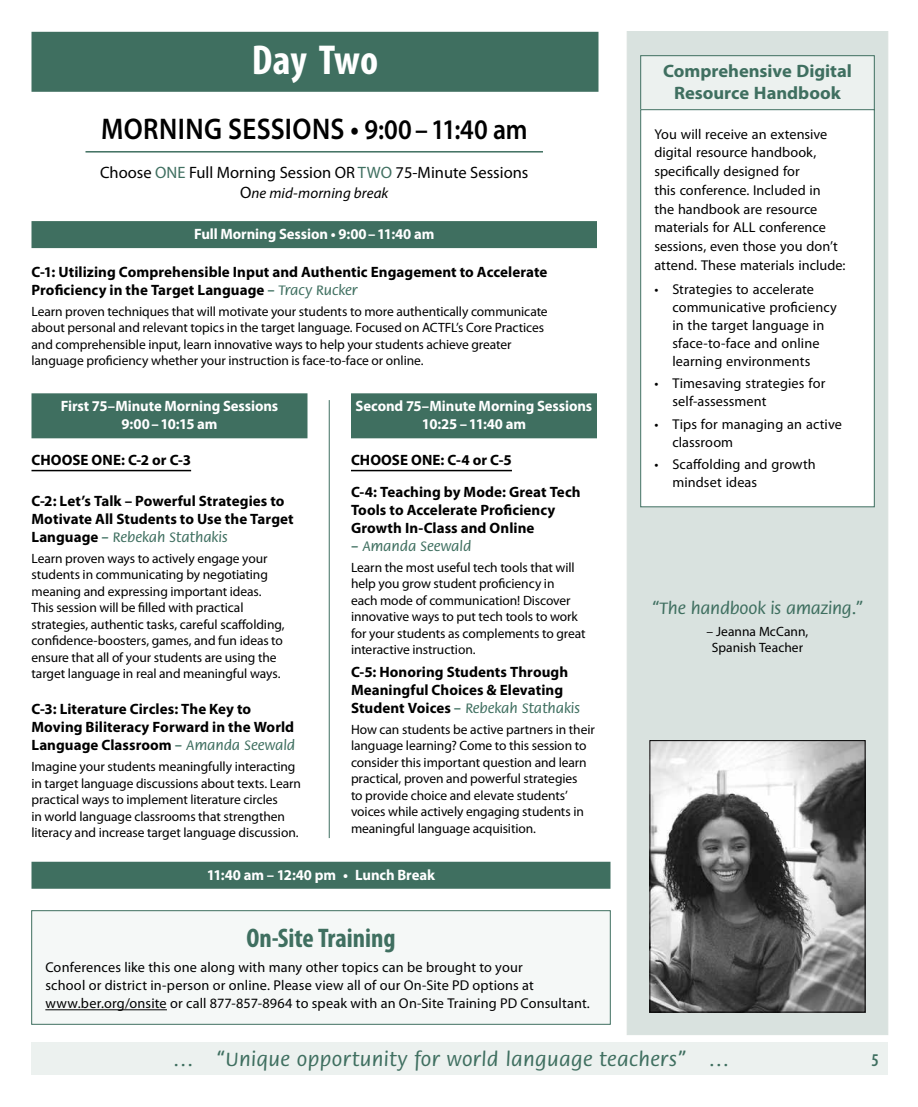
<style>
.page{position:relative;width:918px;height:1107px;background:#fff}
.page>*{position:absolute;margin:0;border:0;box-sizing:border-box;transform-origin:0 0}
.t1{font:700 condensed 42px "Myriad Pro";letter-spacing:.005em;color:#fff}
.t2{font:600 30px "Myriad Pro";letter-spacing:.015em;color:#000;scale:.9 1}
.t3{font:700 condensed 27px "Myriad Pro";color:#3f6f60}
.t4{font:500 21px "Flora Std";letter-spacing:.02em;color:#3f6f60}
.t5{font:700 18px/21.6px "Myriad Pro";letter-spacing:-.005em;color:#3f6f60;text-align:center}
.t6{font:500 18px "Flora Std";letter-spacing:-.01em;color:#3f6f60}
.t7{font:600 condensed 18px "Myriad Pro";color:#3f6f60}
.t8{font:16.5px "Myriad Pro";color:#000}
.t9{font:700 15px/18px "Myriad Pro";letter-spacing:.005em;color:#000}
.t10{font:700 15px/18px "Myriad Pro";letter-spacing:-.005em;color:#fff;text-align:center}
.t11{font:500 15px "Flora Std";color:#3f6f60}
.t12{font:italic 15px "Myriad Pro";letter-spacing:.01em;color:#000}
.t13{font:14.25px/18px "Myriad Pro";letter-spacing:.005em;color:#000}
.t14{font:13.5px/16.5px "Myriad Pro";letter-spacing:-.005em;color:#000}
.s1{font-size:28.5px}
.s2{color:#3f6f60}
.s3{font-style:normal;font-size:16.5px}
.s4{font-family:"Flora Std";font-weight:500;color:#3f6f60}
.s5{font-family:"Myriad Pro";font-weight:700;color:#000}
</style>
<div class="page">
<div style="left:627px;top:31px;width:261px;height:1004px;background:#d9e2df"></div>
<div style="left:32px;top:1042px;width:856px;height:34px;background:#ecf1ef"></div>
<div style="left:641px;top:56px;width:233px;height:54px;background:#ecf1ef"></div>
<div style="left:640px;top:56px;width:234px;height:54px;border:1px solid #3f6f60"></div>
<div style="left:32px;top:911px;width:578px;height:113px;background:#f5f8f7"></div>
<hr style="left:45px;top:1009px;width:122px;height:1px;background:#000">
<div style="left:32px;top:910px;width:578px;height:114px;border:1px solid #3f6f60"></div>
<div style="left:32px;top:221px;width:565px;height:27px;background:#3f6f60"></div>
<div style="left:32px;top:393px;width:276px;height:45px;background:#3f6f60"></div>
<hr style="left:32px;top:470px;width:159px;height:1px;background:#000">
<div style="left:351px;top:393px;width:246px;height:45px;background:#3f6f60"></div>
<hr style="left:351px;top:470px;width:161px;height:1px;background:#000">
<div style="left:32px;top:862px;width:578px;height:27px;background:#3f6f60"></div>
<hr style="left:329px;top:400px;width:1px;height:438px;background:#3f6f60">
<div style="left:32px;top:32px;width:566px;height:60px;background:#3f6f60"></div>
<hr style="left:86px;top:151px;width:457px;height:2px;background:#3f6f60">
<div style="left:641px;top:110px;width:233px;height:397px;background:#fff"></div>
<div style="left:640px;top:110px;width:234px;height:397px;border:1px solid #3f6f60"></div>
<img style="left:652px;top:742px;width:212px;height:268px">
<div style="left:650px;top:740px;width:216px;height:272px;border:1px solid #000"></div>
<h1 class="t1" style="left:252px;top:34px;width:128px">Day Two</h1>
<h2 class="t2" style="left:101px;top:110px;width:476px">MORNING SESSIONS • <span class="s1">9:00–11:40 am</span></h2>
<p class="t8" style="left:100px;top:162px;width:430px">Choose <span class="s2">ONE</span> Full Morning Session OR <span class="s2">TWO</span> 75-Minute Sessions</p>
<p class="t12" style="left:240px;top:183px;width:150px"><span class="s3">O</span>ne mid-morning break</p>
<p class="t10" style="left:194px;top:225px;width:242px">Full Morning Session • 9:00–11:40 am</p>
<p class="t9" style="left:32px;top:262px;width:518px">C‑1: Utilizing Comprehensible Input and Authentic Engagement to Accelerate<br>Proficiency in the Target Language <span class="s4">– Tracy Rucker</span></p>
<p class="t14" style="left:32px;top:303px;width:518px">Learn proven techniques that will motivate your students to more authentically communicate about personal and relevant topics in the target language. Focused on ACTFL’s Core Practices and comprehensible input, learn innovative ways to help your students achieve greater language proficiency whether your instruction is face-to-face or online.</p>
<p class="t10" style="left:61px;top:397px;width:219px">First 75–Minute Morning Sessions<br>9:00–10:15 am</p>
<p class="t9" style="left:32px;top:451px;width:161px">CHOOSE ONE: C‑2 or C‑3</p>
<p class="t9" style="left:32px;top:491px;width:264px">C‑2: Let’s Talk – Powerful Strategies to<br>Motivate All Students to Use the Target</p>
<p class="t11" style="left:32px;top:529px;width:198px"><span class="s5">Language</span> – Rebekah Stathakis</p>
<p class="t14" style="left:32px;top:550px;width:255px">Learn proven ways to actively engage your students in communicating by negotiating meaning and expressing important ideas.<br>This session will be filled with practical strategies, authentic tasks, careful scaffolding, confidence-boosters, games, and fun ideas to ensure that all of your students are using the target language in real and meaningful ways.</p>
<p class="t9" style="left:32px;top:700px;width:265px">C‑3: Literature Circles: The Key to<br>Moving Biliteracy Forward in the World<br>Language Classroom <span class="s4">– Amanda Seewald</span></p>
<p class="t14" style="left:32px;top:758px;width:271px">Imagine your students meaningfully interacting in target language discussions about texts. Learn practical ways to implement literature circles<br>in world language classrooms that strengthen literacy and increase target language discussion.</p>
<p class="t10" style="left:356px;top:397px;width:238px">Second 75–Minute Morning Sessions<br>10:25 –11:40 am</p>
<p class="t9" style="left:351px;top:444px;width:231px;line-height:31.5px">CHOOSE ONE: C‑4 or C‑5<br>C‑4: Teaching by Mode: Great Tech</p>
<p class="t9" style="left:351px;top:500px;width:206px">Tools to Accelerate Proficiency<br>Growth In-Class and Online</p>
<p class="t11" style="left:351px;top:538px;width:122px">– Amanda Seewald</p>
<p class="t14" style="left:351px;top:559px;width:236px">Learn the most useful tech tools that will help you grow student proficiency in<br>each mode of communication! Discover innovative ways to put tech tools to work for your students as complements to great interactive instruction.</p>
<p class="t9" style="left:351px;top:662px;width:219px">C‑5: Honoring Students Through<br>Meaningful Choices &amp; Elevating</p>
<p class="t11" style="left:351px;top:700px;width:231px"><span class="s5">Student Voices</span> – Rebekah Stathakis</p>
<p class="t14" style="left:351px;top:721px;width:245px">How can students be active partners in their language learning? Come to this session to consider this important question and learn practical, proven and powerful strategies<br>to provide choice and elevate students’ voices while actively engaging students in meaningful language acquisition.</p>
<p class="t10" style="left:207px;top:865px;width:230px">11:40 am – 12:40 pm • Lunch Break</p>
<h3 class="t5" style="left:663px;top:60px;width:190px">Comprehensive Digital<br>Resource Handbook</h3>
<p class="t13" style="left:654px;top:124px;width:193px;line-height:18.8px">You will receive an extensive digital resource handbook, specifically designed for<br>this conference. Included in<br>the handbook are resource materials for ALL conference sessions, even those you don’t attend. These materials include:</p>
<p class="t13" style="left:672px;top:280px;width:166px;text-indent:-18px">• Strategies to accelerate communicative proficiency in the target language in sface-to-face and online learning environments</p>
<p class="t13" style="left:672px;top:374px;width:154px;text-indent:-18px">• Timesaving strategies for self-assessment</p>
<p class="t13" style="left:672px;top:415px;width:171px;text-indent:-18px">• Tips for managing an active classroom</p>
<p class="t13" style="left:672px;top:455px;width:145px;text-indent:-18px">• Scaffolding and growth mindset ideas</p>
<h3 class="t6" style="left:652px;top:599px;width:213px">“The handbook is amazing.”</h3>
<p class="t14" style="left:707px;top:623px;width:103px;text-align:center">– Jeanna McCann,<br>Spanish Teacher</p>
<h3 class="t3" style="left:247px;top:921px;width:150px">On‑Site Training</h3>
<p class="t13" style="left:45px;top:958px;width:546px">Conferences like this one along with many other topics can be brought to your<br>school or district in-person or online. Please view all of our On-Site PD options at www.ber.org/onsite or call 877‑857‑8964 to speak with an On‑Site Training PD Consultant.</p>
<h3 class="t4" style="left:173px;top:1048px;width:558px">… “Unique opportunity for world language teachers” …</h3>
<h3 class="t7" style="left:872px;top:1049px;width:9px">5</h3>
</div>
